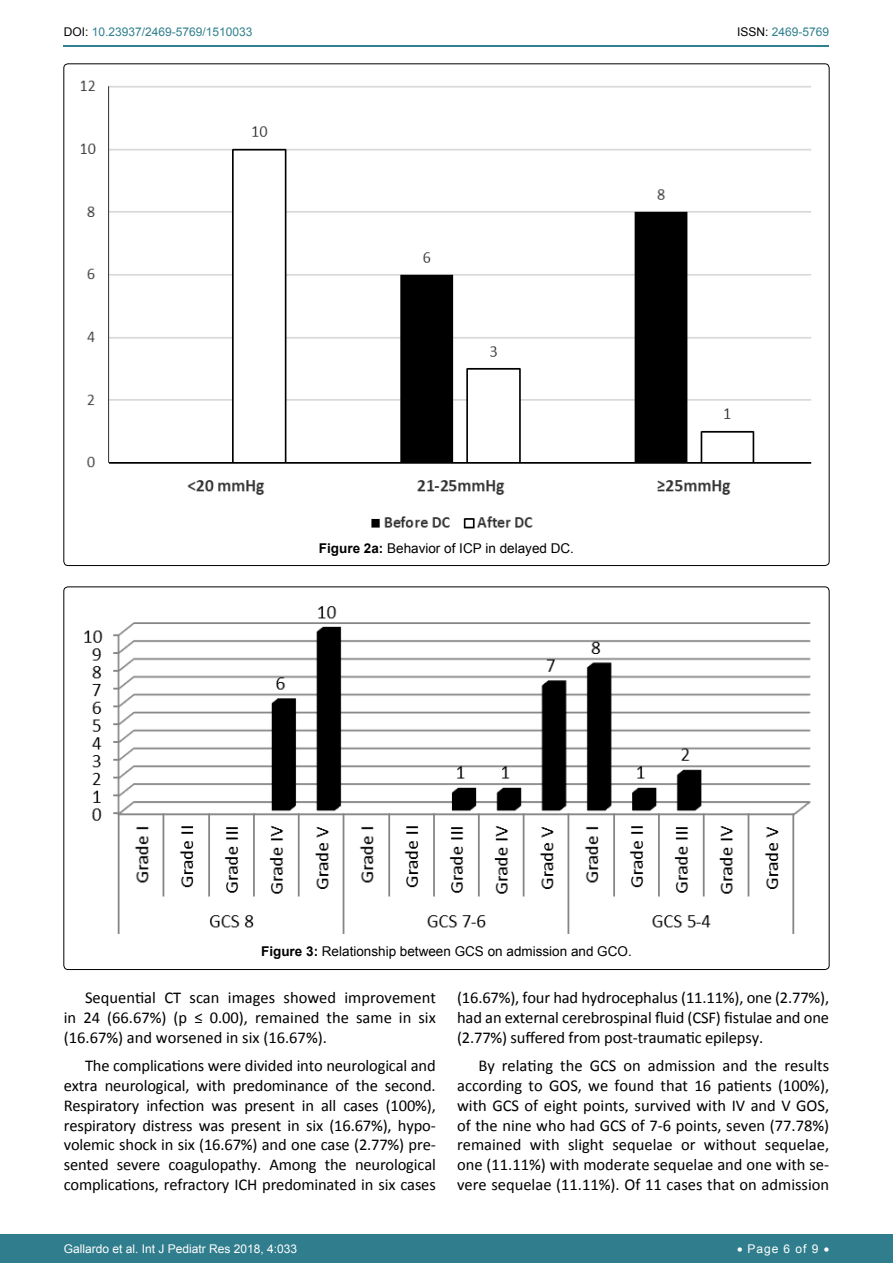
<style>
.page{position:relative;width:893px;height:1263px;background:#fff}
.page>*{position:absolute;margin:0;border:0;box-sizing:border-box;transform-origin:0 0}
.t1{font:16.5px/19.8px "Calibri";letter-spacing:-.005em;color:#000;text-align:justify}
.t2{font:13.5px "Arial";color:#000}
.t3{font:12px "Arial";color:#fff}
.t4{font:12px "Arial";color:#30808d}
.s1{color:#000}
.s2{font-weight:700}
</style>
<div class="page">
<div style="left:0;top:1234px;width:893px;height:29px;background:#307d8d"></div>
<hr style="left:64px;top:45px;width:765px;height:2px;background:#30808d">
<img style="left:80px;top:80px;width:732px;height:449px">
<img style="left:84px;top:606px;width:727px;height:328px">
<p class="t4" style="left:64px;top:24px;width:190px"><span class="s1">DOI:</span> 10.23937/2469-5769/1510033</p>
<p class="t4" style="left:737px;top:24px;width:94px"><span class="s1">ISSN:</span> 2469-5769</p>
<p class="t2" style="left:319px;top:539px;width:257px"><span class="s2">Figure 2a:</span> Behavior of ICP in delayed DC.</p>
<p class="t2" style="left:261px;top:942px;width:372px"><span class="s2">Figure 3:</span> Relationship between GCS on admission and GCO.</p>
<p class="t1" style="left:64px;top:988px;width:374px;text-indent:21px">Sequential CT scan images showed improvement in 24 (66.67%) (p ≤ 0.00), remained the same in six (16.67%) and worsened in six (16.67%).</p>
<p class="t1" style="left:64px;top:1056px;width:374px;text-indent:21px">The complications were divided into neurological and extra neurological, with predominance of the second.<br>Respiratory infection was present in all cases (100%), respiratory distress was present in six (16.67%), hypo&shy;volemic shock in six (16.67%) and one case (2.77%) pre&shy;sented severe coagulopathy. Among the neurological complications, refractory ICH predominated in six cases</p>
<p class="t1" style="left:457px;top:988px;width:373px">(16.67%), four had hydrocephalus (11.11%), one (2.77%), had an external cerebrospinal fluid (CSF) fistulae and one (2.77%) suffered from post-traumatic epilepsy.</p>
<p class="t1" style="left:457px;top:1056px;width:374px;text-indent:21px">By relating the GCS on admission and the results according to GOS, we found that 16 patients (100%), with GCS of eight points, survived with IV and V GOS, of the nine who had GCS of 7-6 points, seven (77.78%) remained with slight sequelae or without sequelae, one (11.11%) with moderate sequelae and one with se&shy;vere sequelae (11.11%). Of 11 cases that on admission</p>
<p class="t3" style="left:64px;top:1241px;width:235px">Gallardo et al. Int J Pediatr Res 2018, 4:033</p>
<p class="t3" style="left:737px;top:1241px;width:94px">• Page 6 of 9 •</p>
</div>
